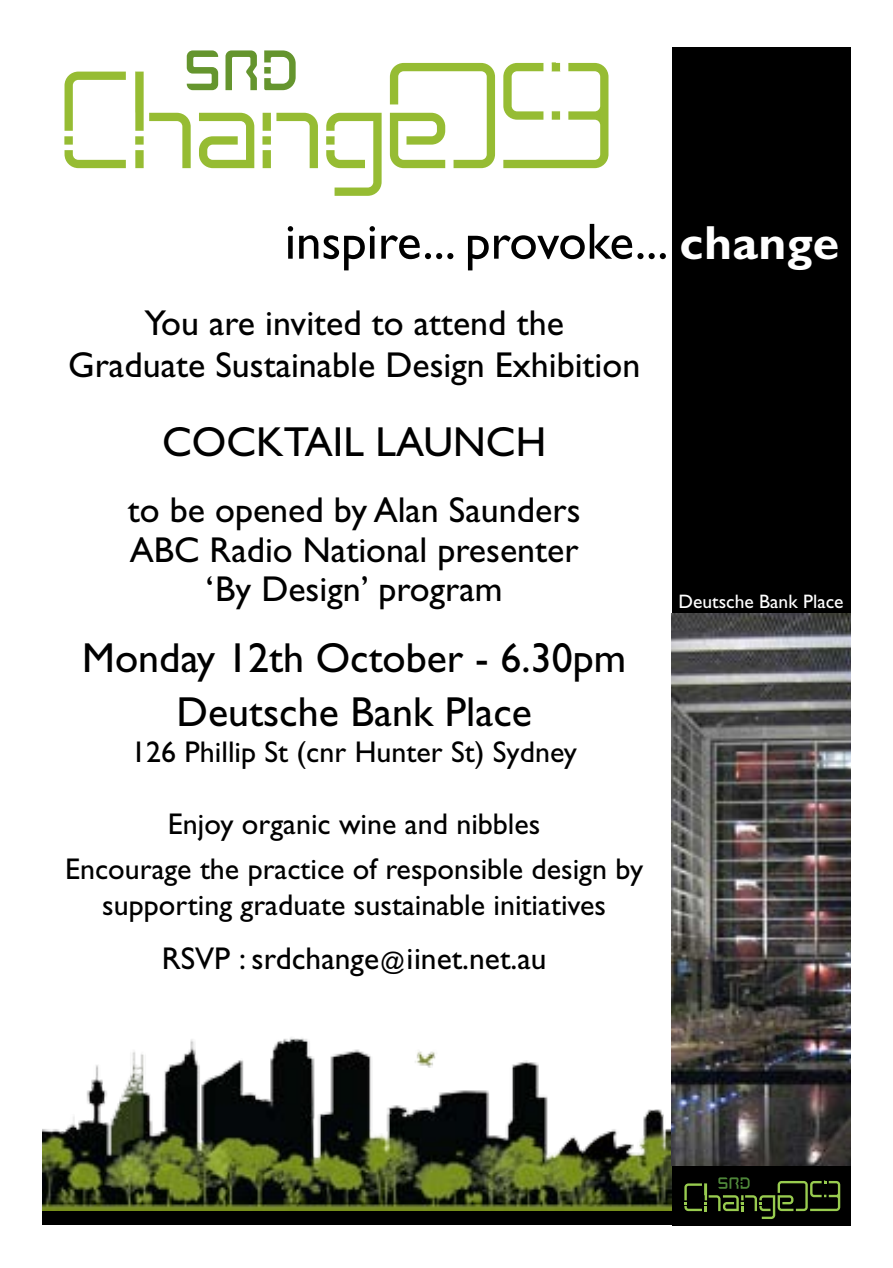
<style>
.page{position:relative;width:893px;height:1268px;background:#fff}
.page>*{position:absolute;margin:0;border:0;box-sizing:border-box;transform-origin:0 0}
.t1{font:51px "Gill Sans Std";color:#000}
.t2{font:42px/54px "Gill Sans Std";color:#000;text-align:center}
.t3{font:36px/39px "Gill Sans Std";color:#000;text-align:center}
.t4{font:31.5px "Gill Sans Std";color:#000}
.t5{font:30px/36px "Gill Sans Std";color:#000;text-align:center}
.t6{font:19.5px "Gill Sans Std";color:#fff}
.s1{font-weight:700;font-size:48px;color:#fff}
.s2{font-size:24px}
</style>
<div class="page">
<div style="left:672px;top:47px;width:178px;height:1178px;background:#000"></div>
<div style="left:43px;top:1179px;width:807px;height:46px;background:#000"></div>
<img style="left:43px;top:1035px;width:629px;height:175px">
<img style="left:672px;top:613px;width:178px;height:551px">
<svg style="left:684px;top:1177px;width:156px;height:41px"></svg>
<svg style="left:65px;top:63px;width:543px;height:133px"></svg>
<svg style="left:187px;top:50px;width:109px;height:40px"></svg>
<h1 class="t1" style="left:285px;top:212px;width:556px">inspire... provoke... <span class="s1">change</span></h1>
<p class="t3" style="left:68px;top:302px;width:574px;line-height:42px">You are invited to attend the<br>Graduate Sustainable Design Exhibition</p>
<h2 class="t2" style="left:162px;top:415px;width:386px">COCKTAIL LAUNCH</h2>
<p class="t3" style="left:128px;top:491px;width:454px">to be opened by Alan Saunders<br>ABC Radio National presenter ‘By Design’ program</p>
<h2 class="t2" style="left:82px;top:631px;width:545px">Monday 12th October - 6.30pm<br>Deutsche Bank Place</h2>
<p class="t5" style="left:131px;top:734px;width:447px">126 Phillip St (cnr Hunter St) Sydney</p>
<p class="t5" style="left:168px;top:806px;width:374px">Enjoy organic wine and nibbles</p>
<p class="t5" style="left:65px;top:851px;width:580px">Encourage the practice of responsible design by supporting graduate sustainable initiatives</p>
<p class="t4" style="left:162px;top:940px;width:386px">RSVP : srdchange<span class="s2">@</span>iinet.net.au</p>
<p class="t6" style="left:678px;top:590px;width:167px">Deutsche Bank Place</p>
</div>
